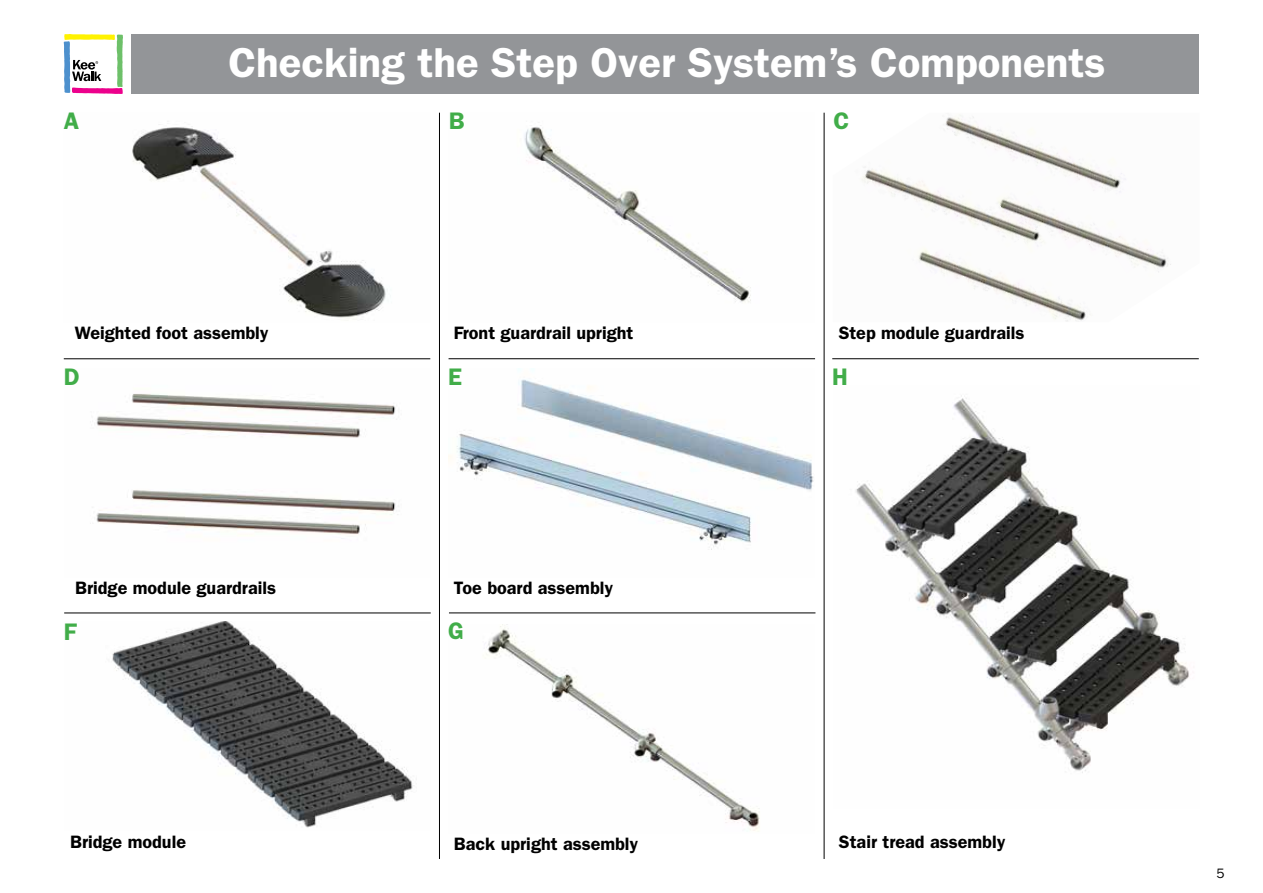
<style>
.page{position:relative;width:1263px;height:893px;background:#fff}
.page>*{position:absolute;margin:0;border:0;box-sizing:border-box;transform-origin:0 0}
.t1{font:600 42px "ITC Franklin Gothic Std";color:#fff}
.t2{font:600 24px "ITC Franklin Gothic Std";color:#41ad49}
.t3{font:600 18px "ITC Franklin Gothic Std";color:#000}
.t4{font:13.5px "Franklin Gothic IT Cby BT";color:#000}
</style>
<div class="page">
<div style="left:131px;top:34px;width:1068px;height:60px;background:#939598"></div>
<svg style="left:64px;top:34px;width:59px;height:60px"></svg>
<hr style="left:439px;top:113px;width:1px;height:746px;background:#000">
<hr style="left:824px;top:113px;width:1px;height:746px;background:#000">
<img style="left:132px;top:124px;width:254px;height:194px">
<img style="left:524px;top:125px;width:227px;height:177px">
<img style="left:861px;top:115px;width:310px;height:207px">
<img style="left:96px;top:394px;width:302px;height:145px">
<img style="left:448px;top:379px;width:366px;height:171px">
<img style="left:112px;top:621px;width:302px;height:207px">
<img style="left:486px;top:624px;width:274px;height:207px">
<img style="left:855px;top:395px;width:334px;height:378px">
<hr style="left:64px;top:358px;width:366px;height:1px;background:#000">
<hr style="left:64px;top:613px;width:367px;height:1px;background:#000">
<hr style="left:448px;top:358px;width:367px;height:1px;background:#000">
<hr style="left:449px;top:612px;width:366px;height:1px;background:#000">
<hr style="left:832px;top:358px;width:367px;height:1px;background:#000">
<h1 class="t1" style="left:228px;top:37px;width:878px">Checking the Step Over System’s Components</h1>
<h2 class="t2" style="left:64px;top:107px;width:17px">A</h2>
<h2 class="t2" style="left:449px;top:107px;width:17px">B</h2>
<h2 class="t2" style="left:833px;top:107px;width:17px">C</h2>
<p class="t3" style="left:75px;top:322px;width:195px">Weighted foot assembly</p>
<p class="t3" style="left:454px;top:322px;width:181px">Front guardrail upright</p>
<p class="t3" style="left:839px;top:322px;width:187px">Step module guardrails</p>
<h2 class="t2" style="left:64px;top:362px;width:17px">D</h2>
<h2 class="t2" style="left:448px;top:362px;width:15px">E</h2>
<h2 class="t2" style="left:832px;top:362px;width:17px">H</h2>
<p class="t3" style="left:75px;top:577px;width:202px">Bridge module guardrails</p>
<p class="t3" style="left:454px;top:577px;width:161px">Toe board assembly</p>
<h2 class="t2" style="left:64px;top:618px;width:14px">F</h2>
<h2 class="t2" style="left:448px;top:616px;width:17px">G</h2>
<p class="t3" style="left:70px;top:831px;width:117px">Bridge module</p>
<p class="t3" style="left:454px;top:833px;width:186px">Back upright assembly</p>
<p class="t3" style="left:839px;top:831px;width:168px">Stair tread assembly</p>
<p class="t4" style="left:1216px;top:865px;width:10px">5</p>
</div>
